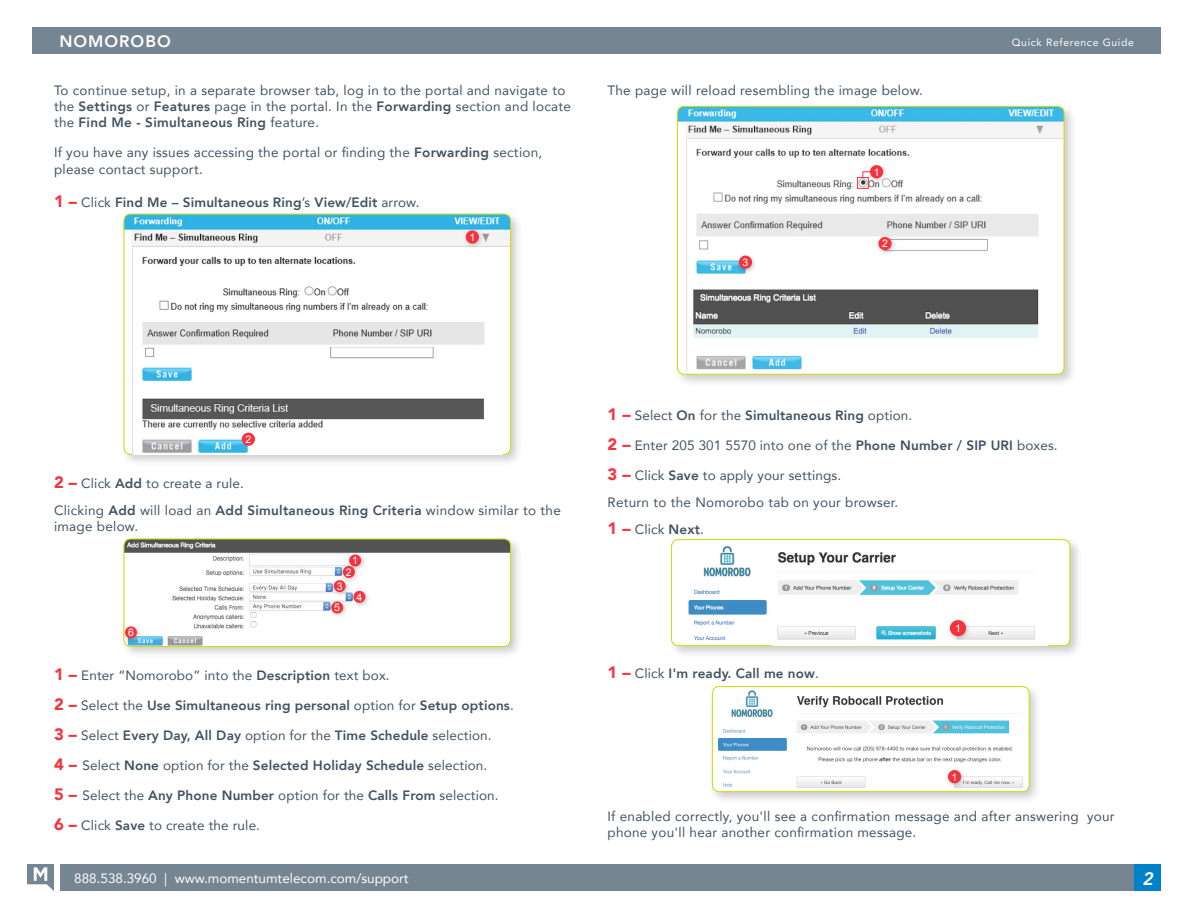
<style>
.page{position:relative;width:1188px;height:918px;background:#fff}
.page>*{position:absolute;margin:0;border:0;box-sizing:border-box;transform-origin:0 0}
.t1{font:italic 800 18px "Avenir";color:#fff}
.t2{font:800 16.5px "Avenir";letter-spacing:.06em;color:#fff}
.t3{font:13.5px/16.5px "Avenir";letter-spacing:.02em;color:#415364}
.t4{font:800 13.5px "Avenir";letter-spacing:.01em;color:#415364}
.t5{font:13.5px "Avenir";color:#fff}
.t6{font:500 13.5px "Avenir";color:#fff}
.t7{font:10.5px "Avenir";letter-spacing:.06em;color:#fff}
.t8{font:10.5px "Arial";color:#fff}
.s1{font-weight:800}
.s2{font-weight:900;font-size:16.5px;color:#f5333f}
.s3{font-weight:400}
</style>
<div class="page">
<div style="left:32px;top:27px;width:1129px;height:27px;background:#758592"></div>
<div style="left:61px;top:864px;width:1074px;height:27px;background:#758592"></div>
<svg style="left:27px;top:864px;width:27px;height:27px"></svg>
<div style="left:1135px;top:864px;width:26px;height:27px;background:#0082c9"></div>
<div style="left:120px;top:211px;width:404px;height:257px;background:#000;opacity:.2"></div>
<img style="left:124px;top:214px;width:387px;height:240px">
<div style="left:124px;top:214px;width:387px;height:241px;border:1px solid #cddb00;border-radius:7px"></div>
<div style="left:462px;top:226px;width:23px;height:23px;background:#000;opacity:.25"></div>
<div style="left:466px;top:230px;width:13px;height:14px;background:#f5333f;border-radius:50%"></div>
<img style="left:132px;top:348px;width:370px;height:106px">
<div style="left:242px;top:433px;width:13px;height:13px;background:#f5333f;border-radius:50%"></div>
<svg style="left:306px;top:288px;width:6px;height:6px"></svg>
<div style="left:120px;top:536px;width:404px;height:124px;background:#000;opacity:.2"></div>
<img style="left:124px;top:539px;width:387px;height:107px">
<div style="left:124px;top:539px;width:387px;height:108px;border:1px solid #cddb00;border-radius:7px"></div>
<div style="left:346px;top:550px;width:21px;height:23px;background:#000;opacity:.25"></div>
<div style="left:349px;top:555px;width:12px;height:11px;background:#f5333f;border-radius:50%"></div>
<div style="left:339px;top:562px;width:22px;height:22px;background:#000;opacity:.25"></div>
<div style="left:343px;top:566px;width:12px;height:12px;background:#f5333f;border-radius:50%"></div>
<div style="left:330px;top:576px;width:22px;height:22px;background:#000;opacity:.25"></div>
<div style="left:334px;top:580px;width:12px;height:12px;background:#f5333f;border-radius:50%"></div>
<div style="left:350px;top:587px;width:21px;height:22px;background:#000;opacity:.25"></div>
<div style="left:353px;top:591px;width:12px;height:12px;background:#f5333f;border-radius:50%"></div>
<div style="left:328px;top:597px;width:21px;height:23px;background:#000;opacity:.25"></div>
<div style="left:331px;top:602px;width:12px;height:12px;background:#f5333f;border-radius:50%"></div>
<div style="left:121px;top:622px;width:22px;height:22px;background:#000;opacity:.25"></div>
<div style="left:125px;top:626px;width:12px;height:12px;background:#f5333f;border-radius:50%"></div>
<div style="left:674px;top:103px;width:403px;height:284px;background:#000;opacity:.2"></div>
<img style="left:677px;top:106px;width:387px;height:268px">
<div style="left:677px;top:106px;width:387px;height:268px;border:1px solid #cddb00;border-radius:7px"></div>
<div style="left:866px;top:161px;width:23px;height:23px;background:#000;opacity:.25"></div>
<div style="left:870px;top:165px;width:13px;height:13px;background:#f5333f;border-radius:50%"></div>
<div style="left:857px;top:177px;width:11px;height:12px;border:1px solid #f5333f"></div>
<svg style="left:863px;top:172px;width:7px;height:5px"></svg>
<img style="left:683px;top:251px;width:375px;height:121px">
<div style="left:875px;top:233px;width:22px;height:23px;background:#000;opacity:.25"></div>
<div style="left:878px;top:237px;width:14px;height:13px;background:#f5333f;border-radius:50%"></div>
<div style="left:735px;top:251px;width:23px;height:24px;background:#000;opacity:.25"></div>
<div style="left:739px;top:256px;width:13px;height:13px;background:#f5333f;border-radius:50%"></div>
<div style="left:709px;top:683px;width:333px;height:122px;background:#000;opacity:.2"></div>
<img style="left:712px;top:687px;width:317px;height:105px">
<div style="left:712px;top:686px;width:317px;height:106px;border:1px solid #cddb00;border-radius:7px"></div>
<div style="left:944px;top:766px;width:23px;height:23px;background:#000;opacity:.25"></div>
<div style="left:948px;top:770px;width:13px;height:13px;background:#f5333f;border-radius:50%"></div>
<div style="left:668px;top:536px;width:415px;height:123px;background:#000;opacity:.2"></div>
<img style="left:672px;top:540px;width:398px;height:106px">
<div style="left:671px;top:539px;width:399px;height:107px;border:1px solid #cddb00;border-radius:7px"></div>
<img style="left:773px;top:622px;width:275px;height:24px">
<div style="left:946px;top:616px;width:26px;height:26px;background:#000;opacity:.25"></div>
<div style="left:950px;top:620px;width:16px;height:16px;background:#f5333f;border-radius:50%"></div>
<div style="left:773px;top:598px;width:170px;height:24px;background:#fff"></div>
<p class="t2" style="left:59px;top:28px;width:113px">NOMOROBO</p>
<p class="t7" style="left:1012px;top:34px;width:124px">Quick Reference Guide</p>
<p class="t3" style="left:54px;top:81px;width:518px">To continue setup, in a separate browser tab, log in to the portal and navigate to the <span class="s1">Settings</span> or <span class="s1">Features</span> page in the portal. In the <span class="s1">Forwarding</span> section and locate the <span class="s1">Find Me - Simultaneous Ring</span> feature.</p>
<p class="t3" style="left:54px;top:144px;width:490px">If you have any issues accessing the portal or finding the <span class="s1">Forwarding</span> section, please contact support.</p>
<p class="t4" style="left:54px;top:192px;width:367px"><span class="s2">1 –</span> <span class="s3">Click</span> Find Me – Simultaneous Ring<span class="s3">’s</span> View/Edit <span class="s3">arrow.</span></p>
<p class="t8" style="left:469px;top:230px;width:7px">1</p>
<p class="t3" style="left:608px;top:81px;width:317px">The page will reload resembling the image below.</p>
<p class="t8" style="left:874px;top:165px;width:7px">1</p>
<p class="t8" style="left:743px;top:255px;width:7px">3</p>
<p class="t6" style="left:742px;top:252px;width:9px">6</p>
<p class="t8" style="left:882px;top:237px;width:7px">2</p>
<p class="t8" style="left:245px;top:432px;width:7px">2</p>
<p class="t3" style="left:54px;top:469px;width:508px;line-height:27px"><span class="s2">2 –</span> Click <span class="s1">Add</span> to create a rule.<br>Clicking <span class="s1">Add</span> will load an <span class="s1">Add Simultaneous Ring Criteria</span> window similar to the</p>
<p class="t3" style="left:54px;top:518px;width:86px">image below.</p>
<p class="t8" style="left:352px;top:554px;width:7px">1</p>
<p class="t8" style="left:346px;top:565px;width:7px">2</p>
<p class="t8" style="left:128px;top:626px;width:7px">6</p>
<p class="t8" style="left:337px;top:579px;width:7px">3</p>
<p class="t8" style="left:334px;top:601px;width:7px">5</p>
<p class="t8" style="left:356px;top:590px;width:7px">4</p>
<p class="t3" style="left:54px;top:666px;width:337px"><span class="s2">1 –</span> Enter “Nomorobo” into the <span class="s1">Description</span> text box.</p>
<p class="t4" style="left:54px;top:694px;width:461px"><span class="s2">2 –</span> <span class="s3">Select the</span> Use Simultaneous ring personal <span class="s3">option for</span> Setup options<span class="s3">.</span></p>
<p class="t3" style="left:54px;top:726px;width:439px"><span class="s2">3 –</span> Select <span class="s1">Every Day, All Day</span> option for the <span class="s1">Time Schedule</span> selection.</p>
<p class="t3" style="left:54px;top:756px;width:435px"><span class="s2">4 –</span> Select <span class="s1">None</span> option for the <span class="s1">Selected Holiday Schedule</span> selection.</p>
<p class="t3" style="left:54px;top:786px;width:446px"><span class="s2">5 –</span> Select the <span class="s1">Any Phone Number</span> option for the <span class="s1">Calls From</span> selection.</p>
<p class="t3" style="left:54px;top:816px;width:208px"><span class="s2">6 –</span> Click <span class="s1">Save</span> to create the rule.</p>
<p class="t3" style="left:608px;top:407px;width:306px"><span class="s2">1 –</span> Select <span class="s1">On</span> for the <span class="s1">Simultaneous Ring</span> option.</p>
<p class="t3" style="left:607px;top:437px;width:452px"><span class="s2">2 –</span> Enter 205 301 5570 into one of the <span class="s1">Phone Number / SIP URI</span> boxes.</p>
<p class="t3" style="left:607px;top:461px;width:292px;line-height:27px"><span class="s2">3 –</span> Click <span class="s1">Save</span> to apply your settings.<br>Return to the Nomorobo tab on your browser.<br><span class="s2">1 –</span> Click <span class="s1">Next</span>.</p>
<p class="t4" style="left:607px;top:663px;width:213px"><span class="s2">1 –</span> <span class="s3">Click</span> I'm ready. Call me now<span class="s3">.</span></p>
<p class="t8" style="left:955px;top:621px;width:7px">1</p>
<p class="t8" style="left:952px;top:770px;width:7px">1</p>
<p class="t3" style="left:608px;top:807px;width:509px">If enabled correctly, you'll see a confirmation message and after answering your phone you'll hear another confirmation message.</p>
<p class="t5" style="left:74px;top:867px;width:336px">888.538.3960 | www.momentumtelecom.com/support</p>
<h1 class="t1" style="left:1142px;top:868px;width:12px">2</h1>
</div>
